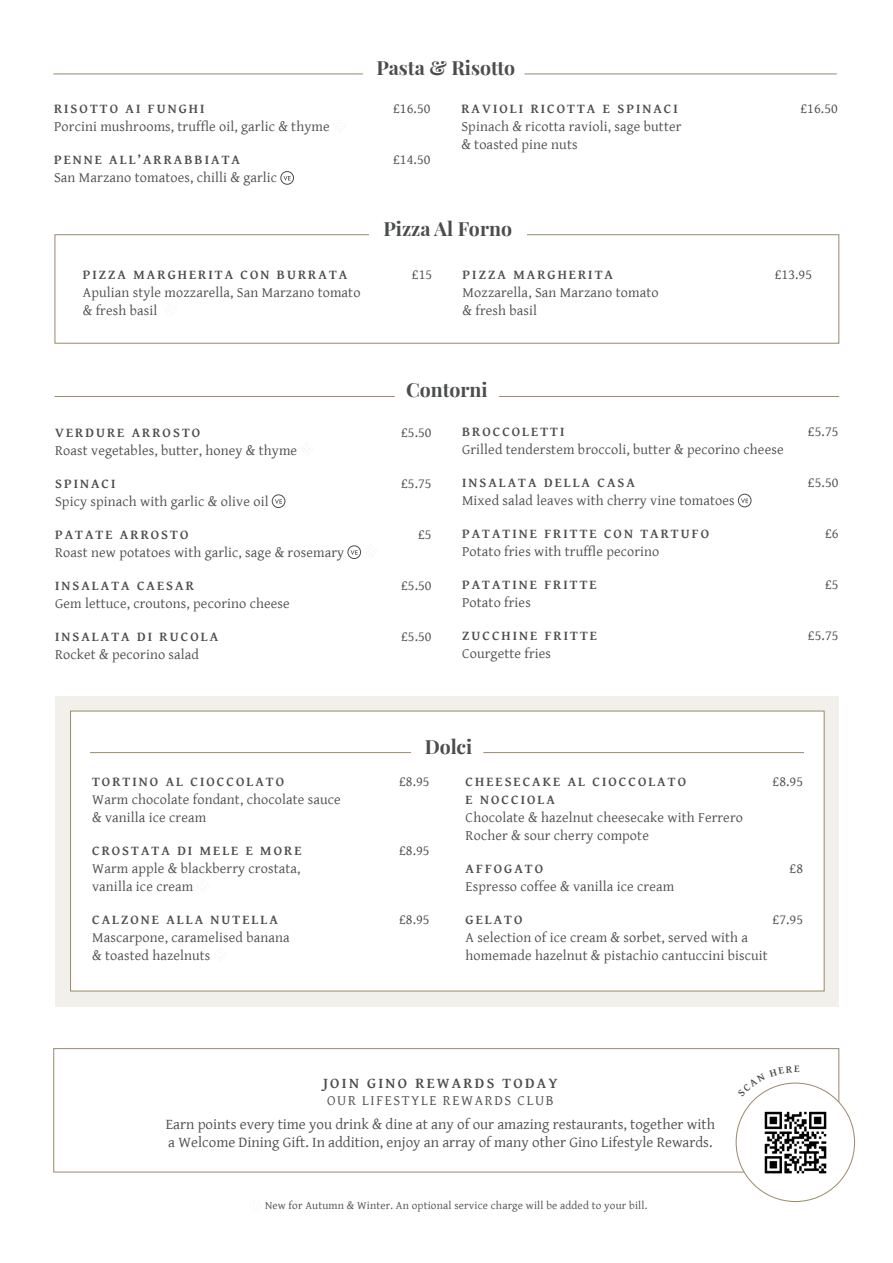
<style>
.page{position:relative;width:893px;height:1263px;background:#fff}
.page>*{position:absolute;margin:0;border:0;box-sizing:border-box;transform-origin:0 0}
.t1{font:700 19.5px "Playfair Display";color:#4b4c4d}
.t2{font:15px "Gentium Basic";color:#4b4c4d}
.t3{font:700 15px "Gentium Basic";letter-spacing:.15em;color:#4b4c4d}
.t4{font:14.25px/18px "Gentium Basic";letter-spacing:.01em;color:#4b4c4d}
.t5{font:14.25px "Gentium Basic";letter-spacing:.11em;color:#4b4c4d}
.t6{font:700 13.5px "Gentium Basic";letter-spacing:.15em;color:#4b4c4d}
.Dishes{font:11.25px "Gentium Basic";letter-spacing:.015em;color:#4b4c4d}
</style>
<div class="page">
<div style="left:55px;top:234px;width:784px;height:110px;border:1px solid #998b6a"></div>
<div style="left:369px;top:215px;width:157px;height:21px;background:#fff"></div>
<svg style="left:283px;top:176px;width:8px;height:5px"></svg>
<div style="left:281px;top:171px;width:13px;height:13px;border:1px solid #4b4c4d;border-radius:50%"></div>
<hr style="left:53px;top:74px;width:310px;height:1px;background:#998b6a">
<hr style="left:524px;top:74px;width:313px;height:1px;background:#998b6a">
<svg style="left:275px;top:499px;width:7px;height:5px"></svg>
<div style="left:272px;top:495px;width:13px;height:13px;border:1px solid #4b4c4d;border-radius:50%"></div>
<svg style="left:351px;top:550px;width:7px;height:5px"></svg>
<div style="left:348px;top:546px;width:13px;height:13px;border:1px solid #4b4c4d;border-radius:50%"></div>
<svg style="left:741px;top:499px;width:7px;height:4px"></svg>
<div style="left:738px;top:494px;width:13px;height:13px;border:1px solid #4b4c4d;border-radius:50%"></div>
<hr style="left:55px;top:396px;width:340px;height:1px;background:#998b6a">
<hr style="left:499px;top:396px;width:340px;height:1px;background:#998b6a">
<div style="left:55px;top:696px;width:784px;height:311px;background:#f1f0eb"></div>
<div style="left:70px;top:711px;width:754px;height:280px;background:#fff"></div>
<hr style="left:90px;top:752px;width:321px;height:1px;background:#998b6a">
<hr style="left:483px;top:752px;width:321px;height:1px;background:#998b6a">
<div style="left:53px;top:1048px;width:786px;height:124px;background:#fff;border:1px solid #998b6a"></div>
<div style="left:736px;top:1083px;width:118px;height:118px;background:#fff;border-radius:50%"></div>
<img style="left:764px;top:1111px;width:63px;height:63px">
<svg style="left:758px;top:1082px;width:41px;height:14px"></svg>
<p class="t1" style="left:377px;top:52px;width:140px">Pasta &amp; Risotto</p>
<p class="t6" style="left:54px;top:99px;width:152px">RISOTTO AI FUNGHI</p>
<p class="t4" style="left:393px;top:99px;width:39px">£16.50</p>
<p class="t4" style="left:54px;top:117px;width:277px">Porcini mushrooms, truffle oil, garlic &amp; thyme</p>
<p class="t6" style="left:54px;top:150px;width:188px">PENNE ALL’ARRABBIATA</p>
<p class="t4" style="left:393px;top:150px;width:39px">£14.50</p>
<p class="t4" style="left:54px;top:168px;width:225px">San Marzano tomatoes, chilli &amp; garlic</p>
<p class="t6" style="left:461px;top:98px;width:218px">RAVIOLI RICOTTA E SPINACI</p>
<p class="t4" style="left:800px;top:99px;width:39px">£16.50</p>
<p class="t4" style="left:461px;top:117px;width:222px">Spinach &amp; ricotta ravioli, sage butter</p>
<p class="t4" style="left:461px;top:135px;width:118px">&amp; toasted pine nuts</p>
<p class="t1" style="left:383px;top:214px;width:130px">Pizza Al Forno</p>
<p class="t6" style="left:83px;top:264px;width:266px">PIZZA MARGHERITA CON BURRATA</p>
<p class="t4" style="left:412px;top:265px;width:22px">£15</p>
<p class="t4" style="left:83px;top:283px;width:279px">Apulian style mozzarella, San Marzano tomato</p>
<p class="t4" style="left:83px;top:301px;width:76px">&amp; fresh basil</p>
<p class="t6" style="left:463px;top:264px;width:152px">PIZZA MARGHERITA</p>
<p class="t4" style="left:775px;top:265px;width:39px">£13.95</p>
<p class="t4" style="left:463px;top:283px;width:197px">Mozzarella, San Marzano tomato</p>
<p class="t4" style="left:463px;top:301px;width:76px">&amp; fresh basil</p>
<p class="t1" style="left:406px;top:375px;width:83px">Contorni</p>
<p class="t6" style="left:55px;top:422px;width:147px">VERDURE ARROSTO</p>
<p class="t4" style="left:401px;top:423px;width:32px">£5.50</p>
<p class="t4" style="left:55px;top:441px;width:244px">Roast vegetables, butter, honey &amp; thyme</p>
<p class="t6" style="left:55px;top:473px;width:62px">SPINACI</p>
<p class="t4" style="left:401px;top:474px;width:32px">£5.75</p>
<p class="t4" style="left:55px;top:492px;width:215px">Spicy spinach with garlic &amp; olive oil</p>
<p class="t6" style="left:55px;top:524px;width:135px">PATATE ARROSTO</p>
<p class="t4" style="left:418px;top:525px;width:15px">£5</p>
<p class="t4" style="left:55px;top:543px;width:291px">Roast new potatoes with garlic, sage &amp; rosemary</p>
<p class="t6" style="left:55px;top:575px;width:140px">INSALATA CAESAR</p>
<p class="t4" style="left:401px;top:576px;width:32px">£5.50</p>
<p class="t4" style="left:55px;top:594px;width:236px">Gem lettuce, croutons, pecorino cheese</p>
<p class="t6" style="left:55px;top:626px;width:165px">INSALATA DI RUCOLA</p>
<p class="t4" style="left:401px;top:627px;width:32px">£5.50</p>
<p class="t4" style="left:55px;top:645px;width:145px">Rocket &amp; pecorino salad</p>
<p class="t6" style="left:462px;top:421px;width:104px">BROCCOLETTI</p>
<p class="t4" style="left:808px;top:422px;width:32px">£5.75</p>
<p class="t4" style="left:462px;top:440px;width:323px">Grilled tenderstem broccoli, butter &amp; pecorino cheese</p>
<p class="t6" style="left:462px;top:472px;width:174px">INSALATA DELLA CASA</p>
<p class="t4" style="left:808px;top:473px;width:32px">£5.50</p>
<p class="t4" style="left:462px;top:491px;width:274px">Mixed salad leaves with cherry vine tomatoes</p>
<p class="t6" style="left:462px;top:523px;width:249px">PATATINE FRITTE CON TARTUFO</p>
<p class="t4" style="left:825px;top:524px;width:15px">£6</p>
<p class="t4" style="left:462px;top:542px;width:199px">Potato fries with truffle pecorino</p>
<p class="t6" style="left:462px;top:574px;width:136px">PATATINE FRITTE</p>
<p class="t4" style="left:825px;top:575px;width:15px">£5</p>
<p class="t4" style="left:462px;top:593px;width:70px">Potato fries</p>
<p class="t6" style="left:462px;top:625px;width:137px">ZUCCHINE FRITTE</p>
<p class="t4" style="left:808px;top:626px;width:32px">£5.75</p>
<p class="t4" style="left:462px;top:644px;width:91px">Courgette fries</p>
<p class="t1" style="left:425px;top:732px;width:49px">Dolci</p>
<p class="t6" style="left:92px;top:772px;width:193px">TORTINO AL CIOCCOLATO</p>
<p class="t4" style="left:399px;top:772px;width:32px">£8.95</p>
<p class="t4" style="left:92px;top:790px;width:250px">Warm chocolate fondant, chocolate sauce</p>
<p class="t4" style="left:92px;top:808px;width:116px">&amp; vanilla ice cream</p>
<p class="t6" style="left:92px;top:841px;width:211px">CROSTATA DI MELE E MORE</p>
<p class="t4" style="left:399px;top:841px;width:32px">£8.95</p>
<p class="t4" style="left:92px;top:859px;width:210px">Warm apple &amp; blackberry crostata,</p>
<p class="t4" style="left:92px;top:877px;width:103px">vanilla ice cream</p>
<p class="t6" style="left:92px;top:910px;width:187px">CALZONE ALLA NUTELLA</p>
<p class="t4" style="left:399px;top:910px;width:32px">£8.95</p>
<p class="t4" style="left:92px;top:928px;width:199px">Mascarpone, caramelised banana</p>
<p class="t4" style="left:92px;top:946px;width:120px">&amp; toasted hazelnuts</p>
<p class="t6" style="left:466px;top:772px;width:222px">CHEESECAKE AL CIOCCOLATO</p>
<p class="t4" style="left:773px;top:772px;width:32px">£8.95</p>
<p class="t6" style="left:466px;top:790px;width:91px">E NOCCIOLA</p>
<p class="t4" style="left:466px;top:808px;width:279px">Chocolate &amp; hazelnut cheesecake with Ferrero</p>
<p class="t4" style="left:466px;top:826px;width:185px">Rocher &amp; sour cherry compote</p>
<p class="t6" style="left:466px;top:859px;width:79px">AFFOGATO</p>
<p class="t4" style="left:790px;top:859px;width:15px">£8</p>
<p class="t4" style="left:466px;top:877px;width:210px">Espresso coffee &amp; vanilla ice cream</p>
<p class="t6" style="left:466px;top:910px;width:58px">GELATO</p>
<p class="t4" style="left:773px;top:910px;width:32px">£7.95</p>
<p class="t4" style="left:466px;top:928px;width:304px">A selection of ice cream &amp; sorbet, served with a homemade hazelnut &amp; pistachio cantuccini biscuit</p>
<p class="t3" style="left:323px;top:1071px;width:236px">JOIN GINO REWARDS TODAY</p>
<p class="t5" style="left:327px;top:1089px;width:228px">OUR LIFESTYLE REWARDS CLUB</p>
<p class="t2" style="left:166px;top:1113px;width:551px">Earn points every time you drink &amp; dine at any of our amazing restaurants, together with</p>
<p class="t2" style="left:168px;top:1131px;width:546px">a Welcome Dining Gift. In addition, enjoy an array of many other Gino Lifestyle Rewards.</p>
<p class="Dishes" style="left:265px;top:1197px;width:384px">New for Autumn &amp; Winter. An optional service charge will be added to your bill.</p>
</div>
